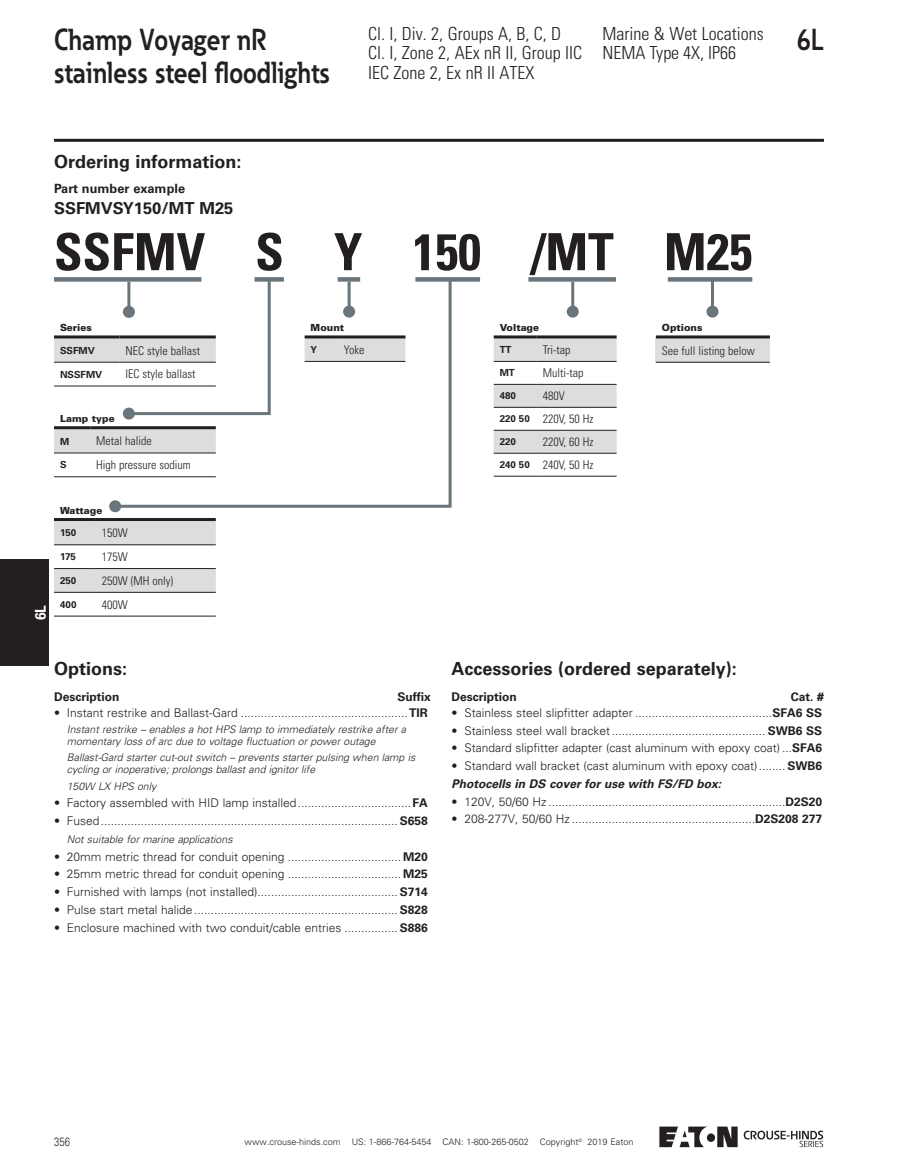
<style>
.page{position:relative;width:905px;height:1175px;background:#fff}
.page>*{position:absolute;margin:0;border:0;box-sizing:border-box;transform-origin:0 0}
.t1{font:700 condensed 51.3px "Univers LT Std";color:#231f20}
.t2{font:700 30px/33px "Eaton";color:#231f20;scale:.86 1}
.t3{font:300 condensed 18px/19.5px "Univers LT Std";color:#231f20}
.t4{font:700 18px "Univers LT Std";color:#231f20}
.t5{font:700 16.5px "Univers LT Std";color:#231f20}
.t6{font:700 15px "Univers LT Std";color:#fff;scale:.92 1}
.t7{font:700 12.75px "Univers LT Std";color:#231f20}
.t8{font:300 12px/17.7px "Univers LT Std";color:#231f20}
.t9{font:300 condensed 12px/23px "Univers LT Std";color:#231f20}
.t10{font:700 12px "Univers LT Std";color:#231f20}
.t11{font:300 12px "Univers LT Std";color:#231f20;scale:.8 1}
.t12{font:italic 300 10.5px/12px "Univers LT Std";color:#231f20}
.t13{font:900 9.75px "Univers LT Std";color:#231f20}
.t14{font:700 9.75px "Univers LT Std";color:#231f20}
.t15{font:300 9px "Univers LT Std";color:#231f20}
.s1{font-weight:700}
.s2{font-weight:700;font-stretch:normal;font-size:9.75px}
.s3{font-weight:700;font-style:italic}
</style>
<div class="page">
<hr style="left:54px;top:139px;width:770px;height:3px;background:#231f20">
<div style="left:706px;top:1133px;width:9px;height:8px;background:#231f20;border-radius:50%"></div>
<svg style="left:717px;top:1126px;width:20px;height:21px"></svg>
<svg style="left:659px;top:1126px;width:48px;height:21px"></svg>
<svg style="left:743px;top:1130px;width:80px;height:17px"></svg>
<div style="left:0;top:559px;width:49px;height:106px;background:#231f20"></div>
<svg style="left:54px;top:521px;width:162px;height:71px"></svg>
<hr style="left:54px;top:518px;width:42px;height:3px;background:#231f20">
<hr style="left:96px;top:518px;width:120px;height:3px;background:#231f20">
<hr style="left:54px;top:544px;width:42px;height:1px;background:#231f20">
<hr style="left:96px;top:544px;width:120px;height:1px;background:#231f20">
<hr style="left:54px;top:568px;width:42px;height:1px;background:#231f20">
<hr style="left:96px;top:568px;width:120px;height:1px;background:#231f20">
<hr style="left:54px;top:592px;width:42px;height:1px;background:#231f20">
<hr style="left:96px;top:592px;width:120px;height:1px;background:#231f20">
<hr style="left:54px;top:616px;width:42px;height:1px;background:#231f20">
<hr style="left:96px;top:616px;width:120px;height:1px;background:#231f20">
<div style="left:415px;top:277px;width:65px;height:5px;background:#6a747b"></div>
<div style="left:656px;top:337px;width:114px;height:25px;background:#dcdddf"></div>
<hr style="left:656px;top:335px;width:113px;height:3px;background:#231f20">
<hr style="left:656px;top:362px;width:113px;height:1px;background:#231f20">
<svg style="left:54px;top:429px;width:58px;height:24px"></svg>
<hr style="left:54px;top:426px;width:36px;height:3px;background:#231f20">
<hr style="left:90px;top:426px;width:126px;height:3px;background:#231f20">
<hr style="left:54px;top:453px;width:36px;height:1px;background:#231f20">
<hr style="left:90px;top:453px;width:126px;height:1px;background:#231f20">
<hr style="left:54px;top:476px;width:36px;height:1px;background:#231f20">
<hr style="left:90px;top:476px;width:126px;height:1px;background:#231f20">
<hr style="left:711px;top:279px;width:3px;height:32px;background:#6a747b">
<div style="left:706px;top:305px;width:12px;height:12px;background:#6a747b;border-radius:50%"></div>
<div style="left:667px;top:277px;width:85px;height:5px;background:#6a747b"></div>
<div style="left:528px;top:277px;width:88px;height:5px;background:#6a747b"></div>
<svg style="left:493px;top:338px;width:123px;height:115px"></svg>
<hr style="left:493px;top:335px;width:43px;height:3px;background:#231f20">
<hr style="left:536px;top:335px;width:80px;height:3px;background:#231f20">
<hr style="left:493px;top:361px;width:43px;height:1px;background:#231f20">
<hr style="left:536px;top:361px;width:80px;height:1px;background:#231f20">
<hr style="left:493px;top:384px;width:43px;height:1px;background:#231f20">
<hr style="left:536px;top:384px;width:80px;height:1px;background:#231f20">
<hr style="left:493px;top:407px;width:43px;height:1px;background:#231f20">
<hr style="left:536px;top:407px;width:80px;height:1px;background:#231f20">
<hr style="left:493px;top:430px;width:43px;height:1px;background:#231f20">
<hr style="left:536px;top:430px;width:80px;height:1px;background:#231f20">
<hr style="left:493px;top:453px;width:43px;height:1px;background:#231f20">
<hr style="left:536px;top:453px;width:80px;height:1px;background:#231f20">
<hr style="left:493px;top:476px;width:43px;height:1px;background:#231f20">
<hr style="left:536px;top:476px;width:80px;height:1px;background:#231f20">
<hr style="left:571px;top:282px;width:3px;height:29px;background:#6a747b">
<div style="left:566px;top:305px;width:12px;height:12px;background:#6a747b;border-radius:50%"></div>
<svg style="left:54px;top:277px;width:58px;height:110px"></svg>
<svg style="left:112px;top:277px;width:341px;height:232px"></svg>
<div style="left:109px;top:500px;width:12px;height:12px;background:#6a747b;border-radius:50%"></div>
<h2 class="t2" style="left:54px;top:22px;width:322px">Champ Voyager nR stainless steel floodlights</h2>
<h3 class="t3" style="left:368px;top:24px;width:216px">Cl. I, Div. 2, Groups A, B, C, D<br>Cl. I, Zone 2, AEx nR II, Group IIC<br>IEC Zone 2, Ex nR II ATEX</h3>
<h3 class="t3" style="left:602px;top:24px;width:163px">Marine &amp; Wet Locations<br>NEMA Type 4X, IP66</h3>
<h2 class="t2" style="left:796px;top:22px;width:33px">6L</h2>
<h3 class="t4" style="left:54px;top:151px;width:189px">Ordering information:</h3>
<p class="t7" style="left:54px;top:181px;width:133px">Part number example</p>
<h3 class="t5" style="left:54px;top:199px;width:181px">SSFMVSY150/MT M25</h3>
<h1 class="t1" style="left:54px;top:220px;width:699px">SSFMV S Y 150 /MT M25</h1>
<p class="t6" style="left:32px;top:620px;width:18px;rotate:-90deg">6L</p>
<p class="t13" style="left:60px;top:321px;width:33px">Series</p>
<p class="t14" style="left:60px;top:345px;width:36px">SSFMV</p>
<p class="t9" style="left:126px;top:339px;width:76px">NEC style ballast</p>
<p class="t14" style="left:60px;top:368px;width:44px">NSSFMV</p>
<p class="t9" style="left:126px;top:363px;width:71px">IEC style ballast</p>
<p class="t13" style="left:60px;top:412px;width:56px">Lamp type</p>
<p class="t14" style="left:60px;top:435px;width:11px">M</p>
<p class="t9" style="left:96px;top:430px;width:57px">Metal halide</p>
<p class="t14" style="left:60px;top:459px;width:8px">S</p>
<p class="t9" style="left:96px;top:453px;width:96px">High pressure sodium</p>
<p class="t13" style="left:60px;top:504px;width:44px">Wattage</p>
<p class="t14" style="left:60px;top:527px;width:18px">150</p>
<p class="t9" style="left:102px;top:521px;width:27px">150W</p>
<p class="t14" style="left:60px;top:551px;width:17px">175</p>
<p class="t9" style="left:102px;top:545px;width:27px">175W</p>
<p class="t14" style="left:60px;top:575px;width:18px">250</p>
<p class="t9" style="left:102px;top:569px;width:73px">250W (MH only)</p>
<p class="t14" style="left:60px;top:598px;width:18px">400</p>
<p class="t9" style="left:102px;top:593px;width:27px">400W</p>
<p class="t13" style="left:310px;top:321px;width:35px">Mount</p>
<p class="t14" style="left:310px;top:344px;width:8px">Y</p>
<p class="t9" style="left:344px;top:338px;width:22px">Yoke</p>
<h3 class="t4" style="left:54px;top:657px;width:75px">Options:</h3>
<p class="t10" style="left:54px;top:689px;width:67px">Description</p>
<p class="t10" style="left:397px;top:689px;width:35px">Suffix</p>
<p class="t8" style="left:54px;top:704px;width:375px">• Instant restrike and Ballast-Gard ..................................................<span class="s1">TIR</span></p>
<p class="t12" style="left:67px;top:723px;width:340px">Instant restrike – enables a hot HPS lamp to immediately restrike after a momentary loss of arc due to voltage fluctuation or power outage</p>
<p class="t12" style="left:67px;top:752px;width:350px">Ballast-Gard starter cut-out switch – prevents starter pulsing when lamp is cycling or inoperative; prolongs ballast and ignitor life</p>
<p class="t12" style="left:67px;top:780px;width:91px">150W LX HPS only</p>
<p class="t8" style="left:54px;top:794px;width:375px">• Factory assembled with HID lamp installed..................................<span class="s1">FA</span></p>
<p class="t8" style="left:54px;top:812px;width:375px">• Fused......................................................................................... <span class="s1">S658</span></p>
<p class="t12" style="left:67px;top:833px;width:167px">Not suitable for marine applications</p>
<p class="t8" style="left:54px;top:847px;width:375px">• 20mm metric thread for conduit opening .................................. <span class="s1">M20</span></p>
<p class="t8" style="left:54px;top:865px;width:375px">• 25mm metric thread for conduit opening .................................. <span class="s1">M25</span></p>
<p class="t8" style="left:54px;top:883px;width:375px">• Furnished with lamps (not installed).......................................... <span class="s1">S714</span></p>
<p class="t8" style="left:54px;top:901px;width:375px">• Pulse start metal halide ............................................................. <span class="s1">S828</span></p>
<p class="t8" style="left:54px;top:918px;width:375px">• Enclosure machined with two conduit/cable entries ................<span class="s1">S886</span></p>
<p class="t13" style="left:499px;top:321px;width:41px">Voltage</p>
<p class="t14" style="left:499px;top:344px;width:13px">TT</p>
<p class="t9" style="left:542px;top:338px;width:29px">Tri-tap</p>
<p class="t14" style="left:499px;top:367px;width:17px">MT</p>
<p class="t9" style="left:542px;top:361px;width:42px">Multi-tap</p>
<p class="t14" style="left:499px;top:390px;width:18px">480</p>
<p class="t9" style="left:499px;top:384px;width:95px;text-indent:43px">480V<br><span class="s2">220 50</span> 220V, 50 Hz</p>
<p class="t14" style="left:499px;top:436px;width:18px">220</p>
<p class="t9" style="left:499px;top:430px;width:95px;text-align:right">220V, 60 Hz<br><span class="s2">240 50</span> 240V, 50 Hz</p>
<p class="t13" style="left:662px;top:321px;width:42px">Options</p>
<p class="t9" style="left:662px;top:339px;width:94px">See full listing below</p>
<h3 class="t4" style="left:451px;top:657px;width:287px">Accessories (ordered separately):</h3>
<p class="t10" style="left:451px;top:689px;width:67px">Description</p>
<p class="t10" style="left:790px;top:689px;width:35px">Cat. #</p>
<p class="t8" style="left:451px;top:704px;width:372px">• Stainless steel slipfitter adapter .........................................<span class="s1">SFA6 SS</span></p>
<p class="t8" style="left:451px;top:721px;width:372px">• Stainless steel wall bracket.............................................. <span class="s1">SWB6 SS</span></p>
<p class="t8" style="left:451px;top:739px;width:372px">• Standard slipfitter adapter (cast aluminum with epoxy coat) ...<span class="s1">SFA6</span></p>
<p class="t8" style="left:451px;top:757px;width:372px">• Standard wall bracket (cast aluminum with epoxy coat)........ <span class="s1">SWB6<br></span><span class="s3">Photocells in DS cover for use with FS/FD box:</span></p>
<p class="t8" style="left:451px;top:792px;width:372px">• 120V, 50/60 Hz .......................................................................<span class="s1">D2S20</span></p>
<p class="t8" style="left:451px;top:810px;width:372px">• 208-277V, 50/60 Hz .......................................................<span class="s1">D2S208 277</span></p>
<p class="t11" style="left:54px;top:1134px;width:22px">356</p>
<p class="t15" style="left:587px;top:1136px;width:47px">2019 Eaton</p>
<p class="t15" style="left:244px;top:1136px;width:339px">www.crouse-hinds.com US: 1-866-764-5454 CAN: 1-800-265-0502 Copyright<sup>©</sup></p>
</div>
